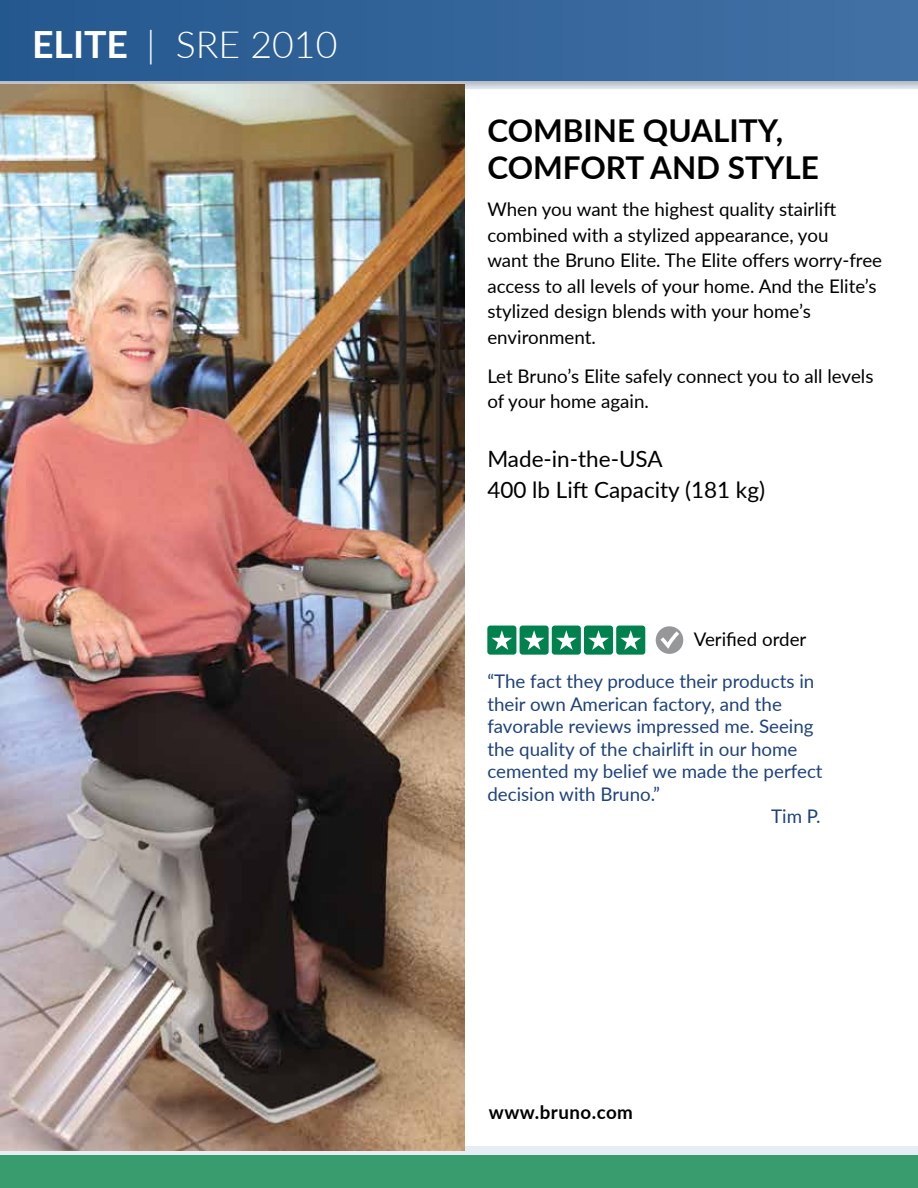
<style>
.page{position:relative;width:918px;height:1188px;background:#fff}
.page>*{position:absolute;margin:0;border:0;box-sizing:border-box;transform-origin:0 0}
.t1{font:300 37.5px "Lato";color:#fff}
.t2{font:700 31.5px/37.5px "Lato";color:#000}
.t3{font:22.5px/31.5px "Lato";color:#000}
.t4{font:18.75px/25.5px "Lato";color:#000}
.t5{font:18.75px "Lato";color:#1e427c}
.t6{font:700 18.75px "Lato";letter-spacing:.025em;color:#000}
.s1{font-weight:700}
</style>
<div class="page">
<div style="left:0;top:0;width:918px;height:92px;background:#000;opacity:.27"></div>
<div style="left:0;top:0;width:918px;height:81px;background:linear-gradient(to right,#24588e,#4271a5)"></div>
<div style="left:0;top:1154px;width:918px;height:34px;background:#389c6f"></div>
<div style="left:0;top:1146px;width:918px;height:8px;background:#e7edf5"></div>
<img style="left:0;top:84px;width:465px;height:1066px">
<div style="left:487px;top:626px;width:29px;height:29px;background:#00814e;border-radius:3px"></div>
<svg style="left:492px;top:630px;width:20px;height:20px"></svg>
<div style="left:520px;top:626px;width:29px;height:29px;background:#00814e;border-radius:3px"></div>
<svg style="left:524px;top:630px;width:20px;height:20px"></svg>
<div style="left:552px;top:626px;width:29px;height:29px;background:#00814e;border-radius:3px"></div>
<svg style="left:556px;top:630px;width:21px;height:20px"></svg>
<div style="left:584px;top:626px;width:29px;height:29px;background:#00814e;border-radius:3px"></div>
<svg style="left:588px;top:630px;width:21px;height:20px"></svg>
<div style="left:616px;top:626px;width:29px;height:29px;background:#00814e;border-radius:3px"></div>
<svg style="left:620px;top:630px;width:21px;height:20px"></svg>
<div style="left:656px;top:626px;width:27px;height:28px;background:#959799;border-radius:50%"></div>
<svg style="left:660px;top:631px;width:19px;height:18px"></svg>
<h1 class="t1" style="left:32px;top:18px;width:307px"><span class="s1">ELITE</span> | SRE 2010</h1>
<h2 class="t2" style="left:487px;top:110px;width:333px">COMBINE QUALITY,<br>COMFORT AND STYLE</h2>
<p class="t4" style="left:487px;top:196px;width:396px">When you want the highest quality stairlift combined with a stylized appearance, you<br>want the Bruno Elite. The Elite offers worry-free access to all levels of your home. And the Elite’s stylized design blends with your home’s environment.</p>
<p class="t4" style="left:487px;top:362px;width:388px">Let Bruno’s Elite safely connect you to all levels of your home again.</p>
<p class="t3" style="left:487px;top:442px;width:279px">Made-in-the-USA<br>400 lb Lift Capacity (181 kg)</p>
<p class="t4" style="left:694px;top:626px;width:114px">Verified order</p>
<p class="t5" style="left:487px;top:668px;width:328px">“The fact they produce their products in</p>
<p class="t5" style="left:487px;top:690px;width:296px">their own American factory, and the</p>
<p class="t5" style="left:487px;top:713px;width:328px">favorable reviews impressed me. Seeing</p>
<p class="t5" style="left:487px;top:735px;width:312px">the quality of the chairlift in our home</p>
<p class="t5" style="left:487px;top:758px;width:337px">cemented my belief we made the perfect</p>
<p class="t5" style="left:487px;top:780px;width:174px">decision with Bruno.”</p>
<p class="t5" style="left:771px;top:803px;width:51px">Tim P.</p>
<p class="t6" style="left:489px;top:1098px;width:146px">www.bruno.com</p>
</div>
